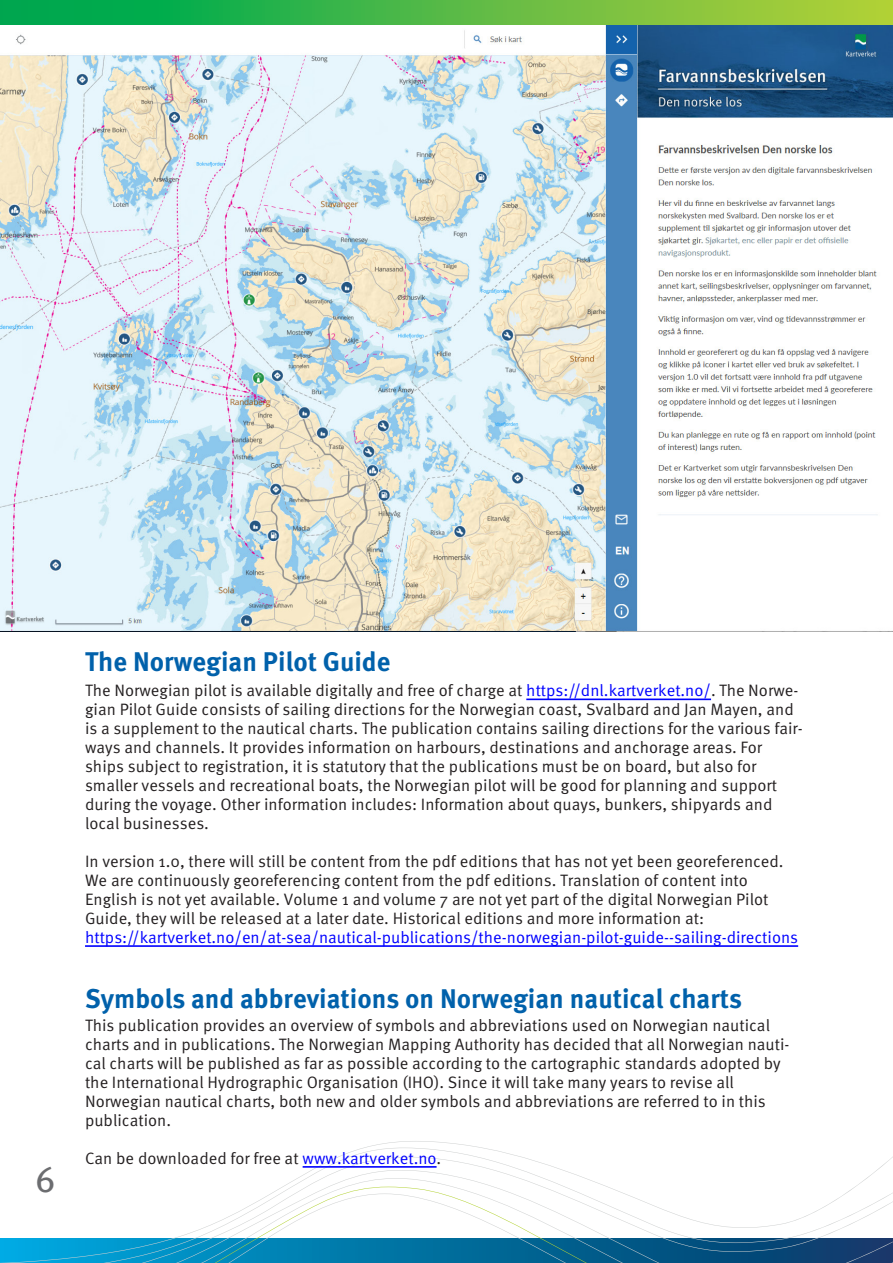
<style>
.page{position:relative;width:893px;height:1263px;background:#fff}
.page>*{position:absolute;margin:0;border:0;box-sizing:border-box;transform-origin:0 0}
.t1{font:36px "Meta OT";color:#6c6d70}
.t2{font:700 27px "Meta OT";color:#0161ab}
.t3{font:16.5px/18.9px "Meta OT Norm";color:#231f20}
.s1{color:#00f}
</style>
<div class="page">
<svg style="left:272px;top:1141px;width:621px;height:52px"></svg>
<svg style="left:0;top:1193px;width:893px;height:70px"></svg>
<img style="left:0;top:25px;width:893px;height:606px">
<svg style="left:0;top:0;width:893px;height:25px;background:#52ba45"></svg>
<hr style="left:526px;top:698px;width:185px;height:2px;background:#00f">
<hr style="left:85px;top:945px;width:713px;height:2px;background:#00f">
<hr style="left:303px;top:1166px;width:134px;height:2px;background:#00f">
<h1 class="t1" style="left:35px;top:1158px;width:22px">6</h1>
<p class="t2" style="left:85px;top:645px;width:307px">The Norwegian Pilot Guide</p>
<p class="t3" style="left:85px;top:681px;width:719px">The Norwegian pilot is available digitally and free of charge at <span class="s1">https://dnl.kartverket.no/</span>. The Norwe&shy;gian Pilot Guide consists of sailing directions for the Norwegian coast, Svalbard and Jan Mayen, and is a supplement to the nautical charts. The publication contains sailing directions for the various fair&shy;ways and channels. It provides information on harbours, destinations and anchorage areas. For ships subject to registration, it is statutory that the publications must be on board, but also for smaller vessels and recreational boats, the Norwegian pilot will be good for planning and support during the voyage. Other information includes: Information about quays, bunkers, shipyards and local businesses.</p>
<p class="t3" style="left:85px;top:852px;width:715px">In version 1.0, there will still be content from the pdf editions that has not yet been georeferenced.<br>We are continuously georeferencing content from the pdf editions. Translation of content into English is not yet available. Volume 1 and volume 7 are not yet part of the digital Norwegian Pilot Guide, they will be released at a later date. Historical editions and more information at: <span class="s1">https://kartverket.no/en/at-sea/nautical-publications/the-norwegian-pilot-guide--sailing-directions</span></p>
<p class="t2" style="left:85px;top:981px;width:659px">Symbols and abbreviations on Norwegian nautical charts</p>
<p class="t3" style="left:85px;top:1016px;width:706px">This publication provides an overview of symbols and abbreviations used on Norwegian nautical charts and in publications. The Norwegian Mapping Authority has decided that all Norwegian nauti&shy;cal charts will be published as far as possible according to the cartographic standards adopted by the International Hydrographic Organisation (IHO). Since it will take many years to revise all Norwegian nautical charts, both new and older symbols and abbreviations are referred to in this publication.</p>
<p class="t3" style="left:85px;top:1149px;width:358px">Can be downloaded for free at <span class="s1">www.kartverket.no</span>.</p>
</div>
